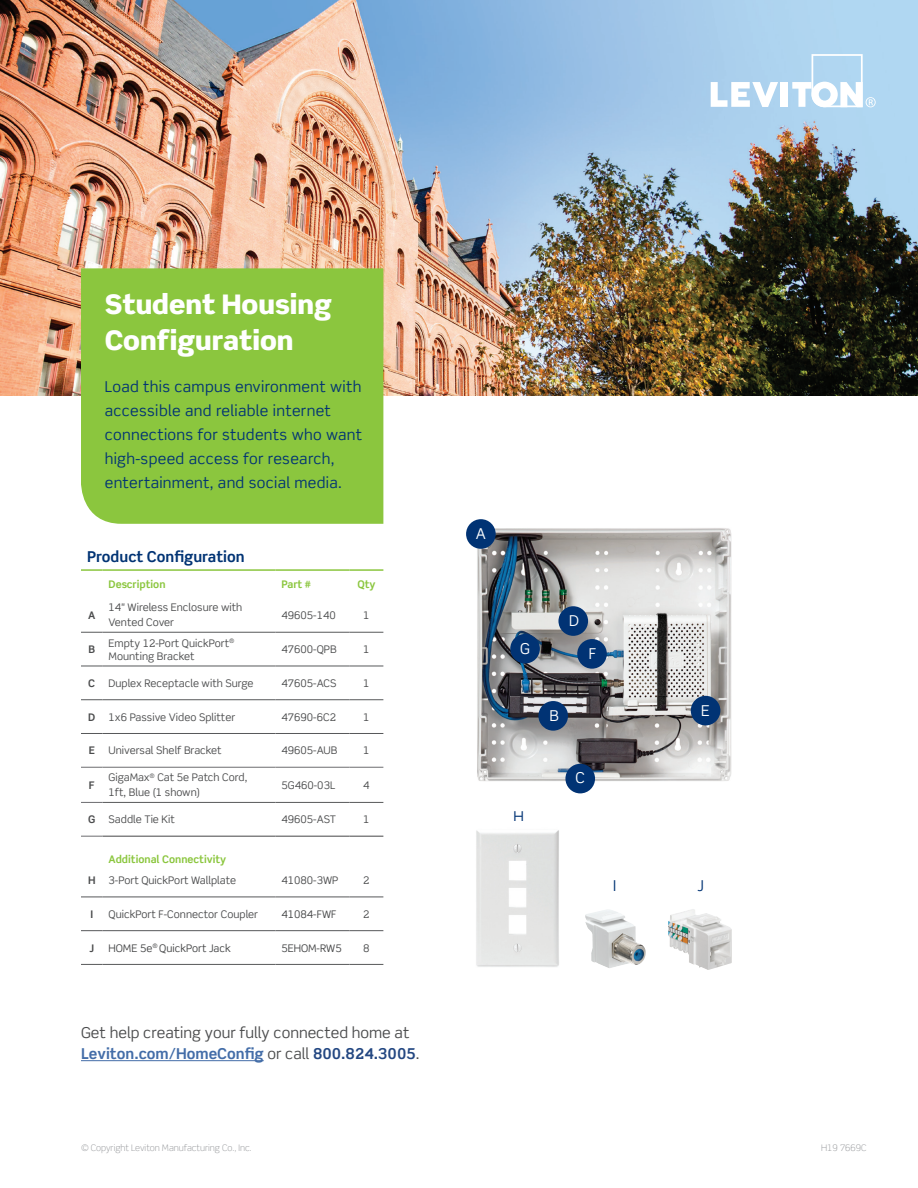
<style>
.page{position:relative;width:918px;height:1188px;background:#fff}
.page>*{position:absolute;margin:0;border:0;box-sizing:border-box;transform-origin:0 0}
.t1{font:900 27px/36px "Scene Std";color:#fff}
.t2{font:15px/24px "Scene Std";letter-spacing:.02em;color:#013374}
.t3{font:15px/21px "Scene Std";color:#4b4c4d}
.t4{font:700 15px "Scene Std";color:#013374}
.t5{font:15px "Scene Std";color:#fff}
.t6{font:10.5px/15px "Scene Std";color:#4b4c4d}
.t7{font:700 10.5px "Scene Std";color:#8bc63e}
.t8{font:10.5px "Scene Std";color:#454647}
.t9{font:700 10.5px "Scene Std";color:#4b4c4d}
.t10{font:300 9px "Scene Std";color:#939598}
.s1{font-weight:700;color:#436da8}
.s2{font-weight:700;color:#234782}
</style>
<div class="page">
<img style="left:0;top:0;width:918px;height:396px">
<svg style="left:81px;top:632px;width:22px;height:1px"></svg>
<hr style="left:103px;top:632px;width:172px;height:1px;background:#57585a">
<hr style="left:275px;top:632px;width:75px;height:1px;background:#57585a">
<hr style="left:350px;top:632px;width:33px;height:1px;background:#57585a">
<svg style="left:81px;top:666px;width:22px;height:1px"></svg>
<hr style="left:103px;top:666px;width:172px;height:1px;background:#57585a">
<hr style="left:275px;top:666px;width:75px;height:1px;background:#57585a">
<hr style="left:350px;top:666px;width:33px;height:1px;background:#57585a">
<svg style="left:81px;top:699px;width:22px;height:1px"></svg>
<hr style="left:103px;top:699px;width:172px;height:1px;background:#57585a">
<hr style="left:275px;top:699px;width:75px;height:1px;background:#57585a">
<hr style="left:350px;top:699px;width:33px;height:1px;background:#57585a">
<svg style="left:81px;top:733px;width:22px;height:1px"></svg>
<hr style="left:103px;top:733px;width:172px;height:1px;background:#57585a">
<hr style="left:275px;top:733px;width:75px;height:1px;background:#57585a">
<hr style="left:350px;top:733px;width:33px;height:1px;background:#57585a">
<hr style="left:103px;top:802px;width:172px;height:1px;background:#57585a">
<hr style="left:275px;top:802px;width:75px;height:1px;background:#57585a">
<hr style="left:350px;top:802px;width:33px;height:1px;background:#57585a">
<svg style="left:81px;top:897px;width:22px;height:1px"></svg>
<hr style="left:103px;top:897px;width:172px;height:1px;background:#57585a">
<hr style="left:275px;top:897px;width:75px;height:1px;background:#57585a">
<hr style="left:350px;top:897px;width:33px;height:1px;background:#57585a">
<svg style="left:81px;top:930px;width:22px;height:1px"></svg>
<hr style="left:103px;top:930px;width:172px;height:1px;background:#57585a">
<hr style="left:275px;top:930px;width:75px;height:1px;background:#57585a">
<hr style="left:350px;top:930px;width:33px;height:1px;background:#57585a">
<svg style="left:81px;top:964px;width:22px;height:1px"></svg>
<hr style="left:103px;top:964px;width:172px;height:1px;background:#57585a">
<hr style="left:275px;top:964px;width:75px;height:1px;background:#57585a">
<hr style="left:350px;top:964px;width:33px;height:1px;background:#57585a">
<hr style="left:81px;top:569px;width:22px;height:2px;background:#8bc63e">
<hr style="left:103px;top:569px;width:172px;height:2px;background:#8bc63e">
<hr style="left:275px;top:569px;width:75px;height:2px;background:#8bc63e">
<hr style="left:350px;top:569px;width:33px;height:2px;background:#8bc63e">
<hr style="left:103px;top:836px;width:172px;height:1px;background:#454647">
<hr style="left:275px;top:836px;width:75px;height:1px;background:#454647">
<hr style="left:350px;top:836px;width:33px;height:1px;background:#454647">
<svg style="left:81px;top:767px;width:22px;height:1px"></svg>
<hr style="left:103px;top:767px;width:172px;height:1px;background:#6c6c6f">
<hr style="left:275px;top:767px;width:75px;height:1px;background:#6c6c6f">
<hr style="left:350px;top:767px;width:33px;height:1px;background:#6c6c6f">
<svg style="left:81px;top:802px;width:22px;height:1px"></svg>
<svg style="left:81px;top:836px;width:22px;height:1px"></svg>
<div style="left:81px;top:268px;width:302px;height:256px;background:#8bc63e"></div>
<img style="left:477px;top:528px;width:254px;height:253px">
<div style="left:577px;top:639px;width:30px;height:30px;background:#013374;border-radius:50%"></div>
<div style="left:558px;top:606px;width:30px;height:30px;background:#013374;border-radius:50%"></div>
<div style="left:538px;top:701px;width:30px;height:30px;background:#013374;border-radius:50%"></div>
<div style="left:466px;top:519px;width:30px;height:30px;background:#013374;border-radius:50%"></div>
<div style="left:565px;top:764px;width:30px;height:29px;background:#013374;border-radius:50%"></div>
<div style="left:691px;top:696px;width:29px;height:29px;background:#013374;border-radius:50%"></div>
<img style="left:476px;top:830px;width:83px;height:137px">
<img style="left:668px;top:909px;width:64px;height:61px">
<img style="left:585px;top:909px;width:61px;height:59px">
<svg style="left:711px;top:82px;width:67px;height:25px"></svg>
<div style="left:781px;top:82px;width:7px;height:25px;background:#fff"></div>
<svg style="left:792px;top:54px;width:84px;height:53px"></svg>
<hr style="left:81px;top:1060px;width:183px;height:1px;background:#436da8">
<div style="left:510px;top:634px;width:30px;height:30px;background:#013374;border-radius:50%"></div>
<p class="t1" style="left:105px;top:286px;width:229px">Student Housing<br>Configuration</p>
<p class="t2" style="left:105px;top:374px;width:259px">Load this campus environment with accessible and reliable internet connections for students who want high-speed access for research, entertainment, and social media.</p>
<p class="t4" style="left:87px;top:548px;width:159px">Product Configuration</p>
<p class="t7" style="left:109px;top:577px;width:58px">Description</p>
<p class="t7" style="left:281px;top:577px;width:31px">Part #</p>
<p class="t7" style="left:357px;top:577px;width:20px">Qty</p>
<p class="t9" style="left:88px;top:608px;width:9px">A</p>
<p class="t6" style="left:109px;top:600px;width:135px">14" Wireless Enclosure with<br>Vented Cover</p>
<p class="t6" style="left:281px;top:607px;width:56px">49605-140</p>
<p class="t6" style="left:363px;top:607px;width:8px">1</p>
<p class="t9" style="left:88px;top:643px;width:8px">B</p>
<p class="t6" style="left:109px;top:637px;width:127px;line-height:12.6px">Empty 12-Port QuickPort<sup>®<br></sup>Mounting Bracket</p>
<p class="t6" style="left:281px;top:642px;width:57px">47600-QPB</p>
<p class="t6" style="left:363px;top:642px;width:8px">1</p>
<p class="t9" style="left:88px;top:677px;width:8px">C</p>
<p class="t6" style="left:109px;top:676px;width:146px">Duplex Receptacle with Surge</p>
<p class="t6" style="left:281px;top:676px;width:57px">47605-ACS</p>
<p class="t6" style="left:363px;top:676px;width:8px">1</p>
<p class="t9" style="left:88px;top:710px;width:9px">D</p>
<p class="t6" style="left:109px;top:709px;width:128px">1x6 Passive Video Splitter</p>
<p class="t6" style="left:281px;top:709px;width:56px">47690-6C2</p>
<p class="t6" style="left:363px;top:709px;width:8px">1</p>
<p class="t9" style="left:89px;top:744px;width:8px">E</p>
<p class="t6" style="left:109px;top:743px;width:115px">Universal Shelf Bracket</p>
<p class="t6" style="left:281px;top:743px;width:58px">49605-AUB</p>
<p class="t6" style="left:363px;top:743px;width:8px">1</p>
<p class="t9" style="left:89px;top:779px;width:8px">F</p>
<p class="t6" style="left:109px;top:770px;width:140px">GigaMax<sup>®</sup> Cat 5e Patch Cord,<br>1ft, Blue (1 shown)</p>
<p class="t6" style="left:281px;top:778px;width:56px">5G460-03L</p>
<p class="t6" style="left:363px;top:778px;width:8px">4</p>
<p class="t9" style="left:88px;top:813px;width:9px">G</p>
<p class="t6" style="left:109px;top:812px;width:68px">Saddle Tie Kit</p>
<p class="t6" style="left:281px;top:812px;width:56px">49605-AST</p>
<p class="t6" style="left:363px;top:812px;width:8px">1</p>
<p class="t7" style="left:109px;top:853px;width:119px">Additional Connectivity</p>
<p class="t9" style="left:88px;top:874px;width:9px">H</p>
<p class="t6" style="left:109px;top:873px;width:129px">3-Port QuickPort Wallplate</p>
<p class="t6" style="left:281px;top:873px;width:59px">41080-3WP</p>
<p class="t6" style="left:363px;top:873px;width:8px">2</p>
<p class="t9" style="left:90px;top:908px;width:4px">I</p>
<p class="t6" style="left:109px;top:906px;width:151px">QuickPort F-Connector Coupler</p>
<p class="t8" style="left:281px;top:908px;width:57px">41084-FWF</p>
<p class="t6" style="left:363px;top:906px;width:8px">2</p>
<p class="t9" style="left:89px;top:941px;width:6px">J</p>
<p class="t8" style="left:109px;top:941px;width:124px">HOME 5e<sup>®</sup> QuickPort Jack</p>
<p class="t8" style="left:281px;top:941px;width:62px">5EHOM-RW5</p>
<p class="t6" style="left:363px;top:940px;width:8px">8</p>
<p class="t3" style="left:81px;top:1022px;width:340px">Get help creating your fully connected home at<br><span class="s1">Leviton.com/HomeConfig</span> or call <span class="s2">800.824.3005</span>.</p>
<p class="t5" style="left:476px;top:524px;width:12px">A</p>
<p class="t5" style="left:520px;top:639px;width:11px">G</p>
<p class="t2" style="left:513px;top:804px;width:12px">H</p>
<p class="t5" style="left:569px;top:611px;width:11px">D</p>
<p class="t5" style="left:589px;top:644px;width:9px">F</p>
<p class="t5" style="left:549px;top:706px;width:11px">B</p>
<p class="t5" style="left:576px;top:769px;width:11px">C</p>
<p class="t5" style="left:701px;top:701px;width:10px">E</p>
<p class="t2" style="left:613px;top:873px;width:5px">I</p>
<p class="t2" style="left:697px;top:873px;width:8px">J</p>
<p class="t10" style="left:81px;top:1142px;width:172px">© Copyright Leviton Manufacturing Co., Inc.</p>
<p class="t10" style="left:821px;top:1142px;width:47px">H19 7669C</p>
</div>
